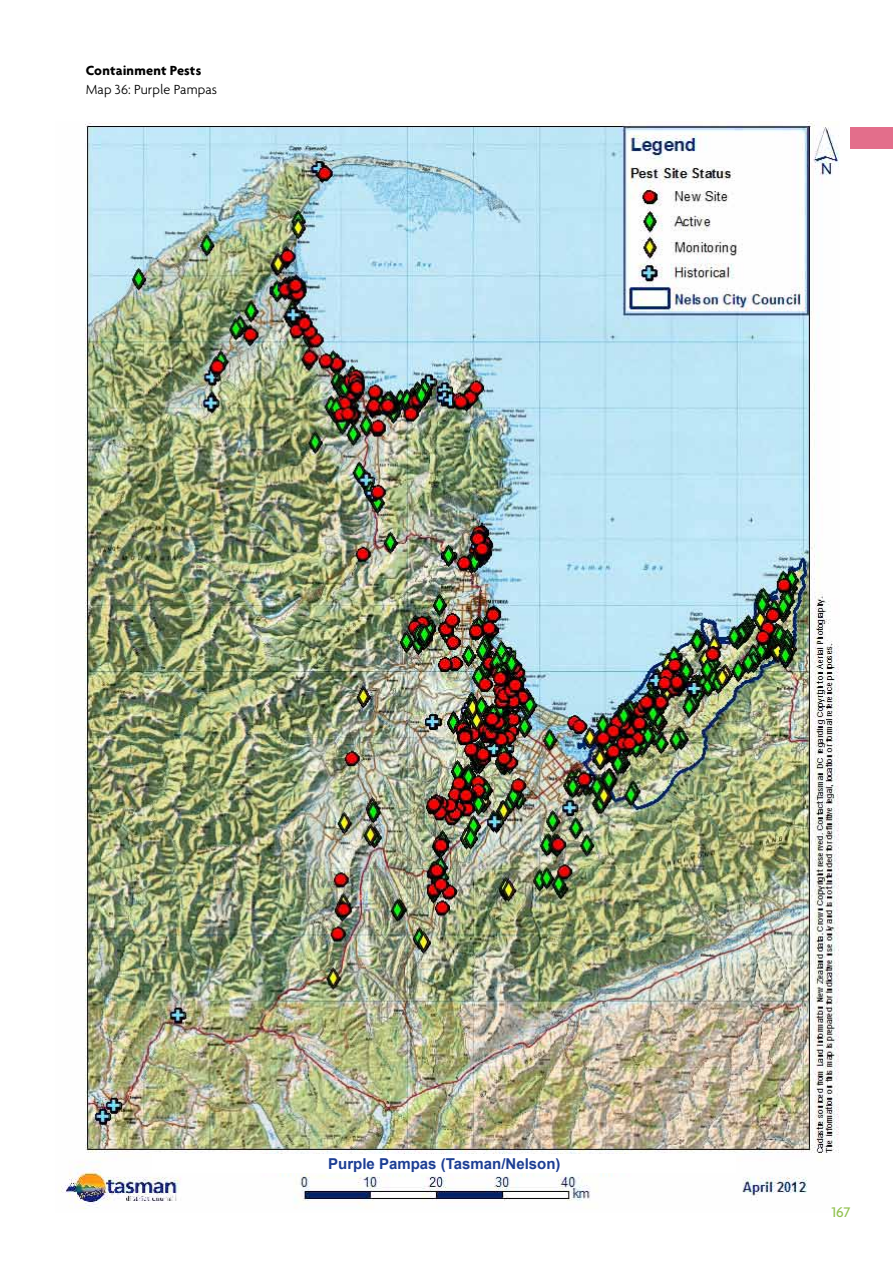
<style>
.page{position:relative;width:893px;height:1263px;background:#fff}
.page>*{position:absolute;margin:0;border:0;box-sizing:border-box;transform-origin:0 0}
.t1{font:700 15px "Arial";color:#1c3e94}
.t2{font:500 15px "Agenda";color:#91c14f}
.t3{font:300 14.25px "Agenda";letter-spacing:.005em;color:#000}
.t4{font:700 14.25px "Agenda";letter-spacing:.01em;color:#000}
</style>
<div class="page">
<img style="left:61px;top:121px;width:778px;height:1088px">
<div style="left:153px;top:1154px;width:583px;height:18px;background:#fff"></div>
<div style="left:850px;top:128px;width:43px;height:21px;background:#e36e8b"></div>
<p class="t4" style="left:86px;top:61px;width:117px">Containment Pests</p>
<p class="t3" style="left:86px;top:81px;width:133px">Map 36: Purple Pampas</p>
<p class="t1" style="left:328px;top:1155px;width:234px">Purple Pampas (Tasman/Nelson)</p>
<p class="t2" style="left:831px;top:1203px;width:21px">167</p>
</div>
